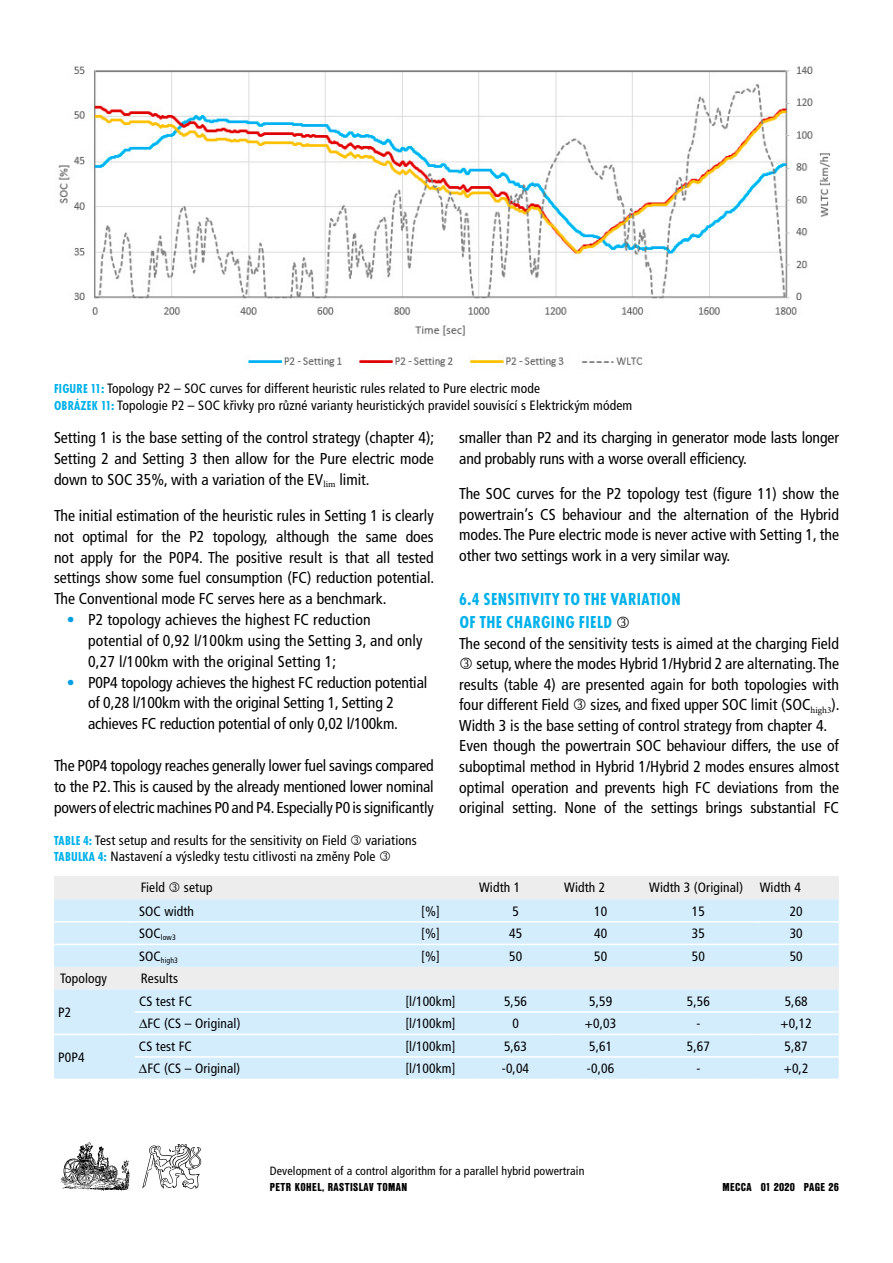
<style>
.page{position:relative;width:893px;height:1263px;background:#fff}
.page>*{position:absolute;margin:0;border:0;box-sizing:border-box;transform-origin:0 0}
.t1{font:700 condensed 18px/23.4px "Futura TOT";letter-spacing:.025em;color:#00b1eb}
.t2{font:condensed 15.75px/20.9px "Frutiger CE";color:#000;text-align:justify}
.t3{font:condensed 13.5px/16.5px "Frutiger CE";letter-spacing:.01em;color:#000}
.t4{font:condensed 12px "Frutiger CE";letter-spacing:.01em;color:#000}
.t5{font:12px "Nimbus Sans DOT Blac Cond";letter-spacing:.025em;color:#000}
.t6{font:condensed 7.8px "Frutiger CE";letter-spacing:.01em;color:#000}
.s1{font-family:"Futura TOT";font-weight:700;color:#00b1eb}
.s2{color:#009fe3}
.s3{color:#000}
</style>
<div class="page">
<img style="left:60px;top:1142px;width:70px;height:49px">
<svg style="left:142px;top:1144px;width:59px;height:45px"></svg>
<img style="left:58px;top:66px;width:772px;height:301px">
<div style="left:54px;top:876px;width:785px;height:23px;background:#ededed"></div>
<svg style="left:54px;top:899px;width:785px;height:180px;background:#d7edfa"></svg>
<hr style="left:54px;top:921px;width:81px;height:2px;background:#fff">
<hr style="left:135px;top:921px;width:253px;height:2px;background:#fff">
<hr style="left:388px;top:921px;width:85px;height:2px;background:#fff">
<hr style="left:473px;top:921px;width:85px;height:2px;background:#fff">
<hr style="left:558px;top:921px;width:85px;height:2px;background:#fff">
<hr style="left:643px;top:921px;width:111px;height:2px;background:#fff">
<hr style="left:754px;top:921px;width:85px;height:2px;background:#fff">
<hr style="left:54px;top:944px;width:81px;height:1px;background:#fff">
<hr style="left:135px;top:944px;width:253px;height:1px;background:#fff">
<hr style="left:388px;top:944px;width:85px;height:1px;background:#fff">
<hr style="left:473px;top:944px;width:85px;height:1px;background:#fff">
<hr style="left:558px;top:944px;width:85px;height:1px;background:#fff">
<hr style="left:643px;top:944px;width:111px;height:1px;background:#fff">
<hr style="left:754px;top:944px;width:85px;height:1px;background:#fff">
<hr style="left:135px;top:1011px;width:253px;height:2px;background:#fff">
<hr style="left:388px;top:1011px;width:85px;height:2px;background:#fff">
<hr style="left:473px;top:1011px;width:85px;height:2px;background:#fff">
<hr style="left:558px;top:1011px;width:85px;height:2px;background:#fff">
<hr style="left:643px;top:1011px;width:111px;height:2px;background:#fff">
<hr style="left:754px;top:1011px;width:85px;height:2px;background:#fff">
<hr style="left:54px;top:1034px;width:81px;height:1px;background:#fff">
<hr style="left:135px;top:1034px;width:253px;height:1px;background:#fff">
<hr style="left:388px;top:1034px;width:85px;height:1px;background:#fff">
<hr style="left:473px;top:1034px;width:85px;height:1px;background:#fff">
<hr style="left:558px;top:1034px;width:85px;height:1px;background:#fff">
<hr style="left:643px;top:1034px;width:111px;height:1px;background:#fff">
<hr style="left:754px;top:1034px;width:85px;height:1px;background:#fff">
<hr style="left:135px;top:1056px;width:253px;height:2px;background:#fff">
<hr style="left:388px;top:1056px;width:85px;height:2px;background:#fff">
<hr style="left:473px;top:1056px;width:85px;height:2px;background:#fff">
<hr style="left:558px;top:1056px;width:85px;height:2px;background:#fff">
<hr style="left:643px;top:1056px;width:111px;height:2px;background:#fff">
<hr style="left:754px;top:1056px;width:85px;height:2px;background:#fff">
<p class="t3" style="left:54px;top:381px;width:580px"><span class="s1">FIGURE 11:</span> Topology P2 – SOC curves for different heuristic rules related to Pure electric mode<br><span class="s1">OBRÁZEK 11:</span> Topologie P2 – SOC křivky pro různé varianty heuristických pravidel souvisící s Elektrickým módem</p>
<p class="t2" style="left:54px;top:427px;width:382px">Setting 1 is the base setting of the control strategy (chapter 4); Setting 2 and Setting 3 then allow for the Pure electric mode down to SOC 35%, with a variation of the EV<sub>lim</sub> limit.</p>
<p class="t2" style="left:54px;top:505px;width:382px">The initial estimation of the heuristic rules in Setting 1 is clearly not optimal for the P2 topology, although the same does not apply for the P0P4. The positive result is that all tested settings show some fuel consumption (FC) reduction potential.<br>The Conventional mode FC serves here as a benchmark.</p>
<p class="t2" style="left:88px;top:609px;width:336px;text-align:left;text-indent:-21px"><span class="s2">•</span> P2 topology achieves the highest FC reduction potential of 0,92 l/100km using the Setting 3, and only<br>0,27 l/100km with the original Setting 1;</p>
<p class="t2" style="left:88px;top:672px;width:341px;text-align:left;text-indent:-21px"><span class="s2">•</span> P0P4 topology achieves the highest FC reduction potential of 0,28 l/100km with the original Setting 1, Setting 2 achieves FC reduction potential of only 0,02 l/100km.</p>
<p class="t2" style="left:54px;top:755px;width:381px">The P0P4 topology reaches generally lower fuel savings compared to the P2. This is caused by the already mentioned lower nominal powers of electric machines P0 and P4. Especially P0 is significantly</p>
<p class="t2" style="left:459px;top:428px;width:381px">smaller than P2 and its charging in generator mode lasts longer and probably runs with a worse overall efficiency.</p>
<p class="t2" style="left:459px;top:484px;width:381px">The SOC curves for the P2 topology test (figure 11) show the powertrain’s CS behaviour and the alternation of the Hybrid modes. The Pure electric mode is never active with Setting 1, the other two settings work in a very similar way.</p>
<p class="t1" style="left:459px;top:587px;width:223px">6.4 SENSITIVITY TO THE VARIATION<br>OF THE CHARGING FIELD <span class="s3">●</span></p>
<p class="t2" style="left:459px;top:633px;width:381px">The second of the sensitivity tests is aimed at the charging Field</p>
<p class="t2" style="left:459px;top:654px;width:382px;text-align:left">● setup, where the modes Hybrid 1/Hybrid 2 are alternating. The results (table 4) are presented again for both topologies with four different Field ● sizes, and fixed upper SOC limit (SOC<sub>high3</sub>).<br>Width 3 is the base setting of control strategy from chapter 4.<br>Even though the powertrain SOC behaviour differs, the use of suboptimal method in Hybrid 1/Hybrid 2 modes ensures almost optimal operation and prevents high FC deviations from the original setting. None of the settings brings substantial FC</p>
<p class="t3" style="left:54px;top:832px;width:364px"><span class="s1">TABLE 4:</span> Test setup and results for the sensitivity on Field ● variations<br><span class="s1">TABULKA 4:</span> Nastavení a výsledky testu citlivosti na změny Pole ●</p>
<p class="t3" style="left:141px;top:880px;width:73px">Field ● setup</p>
<p class="t3" style="left:479px;top:879px;width:43px">Width 1</p>
<p class="t3" style="left:564px;top:879px;width:43px">Width 2</p>
<p class="t3" style="left:649px;top:879px;width:153px">Width 3 (Original) Width 4</p>
<p class="t3" style="left:139px;top:903px;width:57px">SOC width</p>
<p class="t3" style="left:421px;top:903px;width:20px">[%]</p>
<p class="t3" style="left:512px;top:903px;width:8px">5</p>
<p class="t3" style="left:594px;top:903px;width:15px">10</p>
<p class="t3" style="left:692px;top:903px;width:15px">15</p>
<p class="t3" style="left:790px;top:903px;width:15px">20</p>
<p class="t6" style="left:139px;top:933px;width:38px"><sup>SOC</sup>low3</p>
<p class="t3" style="left:421px;top:925px;width:20px">[%]</p>
<p class="t3" style="left:509px;top:925px;width:15px">45</p>
<p class="t3" style="left:594px;top:925px;width:15px">40</p>
<p class="t3" style="left:692px;top:925px;width:15px">35</p>
<p class="t3" style="left:790px;top:925px;width:15px">30</p>
<p class="t6" style="left:139px;top:955px;width:41px"><sup>SOC</sup>high3</p>
<p class="t3" style="left:421px;top:948px;width:20px">[%]</p>
<p class="t3" style="left:509px;top:948px;width:15px">50</p>
<p class="t3" style="left:594px;top:948px;width:15px">50</p>
<p class="t3" style="left:692px;top:948px;width:15px">50</p>
<p class="t3" style="left:790px;top:948px;width:15px">50</p>
<p class="t3" style="left:60px;top:970px;width:48px">Topology</p>
<p class="t3" style="left:141px;top:970px;width:39px">Results</p>
<p class="t3" style="left:58px;top:1004px;width:15px">P2</p>
<p class="t3" style="left:139px;top:993px;width:54px">CS test FC</p>
<p class="t3" style="left:405px;top:993px;width:52px">[l/100km]</p>
<p class="t3" style="left:504px;top:993px;width:25px">5,56</p>
<p class="t3" style="left:589px;top:993px;width:25px">5,59</p>
<p class="t3" style="left:687px;top:993px;width:25px">5,56</p>
<p class="t3" style="left:785px;top:993px;width:25px">5,68</p>
<p class="t3" style="left:139px;top:1015px;width:103px">ΔFC (CS – Original)</p>
<p class="t3" style="left:405px;top:1015px;width:52px">[l/100km]</p>
<p class="t3" style="left:512px;top:1015px;width:8px">0</p>
<p class="t3" style="left:585px;top:1015px;width:33px">+0,03</p>
<p class="t3" style="left:696px;top:1015px;width:4px">-</p>
<p class="t3" style="left:780px;top:1015px;width:33px">+0,12</p>
<p class="t3" style="left:58px;top:1049px;width:28px">P0P4</p>
<p class="t3" style="left:139px;top:1038px;width:54px">CS test FC</p>
<p class="t3" style="left:405px;top:1038px;width:52px">[l/100km]</p>
<p class="t3" style="left:504px;top:1038px;width:25px">5,63</p>
<p class="t3" style="left:589px;top:1038px;width:25px">5,61</p>
<p class="t3" style="left:687px;top:1038px;width:25px">5,67</p>
<p class="t3" style="left:785px;top:1038px;width:25px">5,87</p>
<p class="t3" style="left:139px;top:1060px;width:103px">ΔFC (CS – Original)</p>
<p class="t3" style="left:405px;top:1060px;width:52px">[l/100km]</p>
<p class="t3" style="left:502px;top:1060px;width:29px">-0,04</p>
<p class="t3" style="left:587px;top:1060px;width:29px">-0,06</p>
<p class="t3" style="left:696px;top:1060px;width:4px">-</p>
<p class="t3" style="left:784px;top:1060px;width:26px">+0,2</p>
<p class="t4" style="left:270px;top:1164px;width:316px">Development of a control algorithm for a parallel hybrid powertrain</p>
<p class="t5" style="left:270px;top:1180px;width:37px">PETR KOHEL</p>
<p class="t5" style="left:322px;top:1180px;width:18px">, RASTISLAV</p>
<p class="t5" style="left:377px;top:1180px;width:13px">TOMAN</p>
<p class="t5" style="left:722px;top:1180px;width:118px">MECCA 01 2020 PAGE 26</p>
</div>
